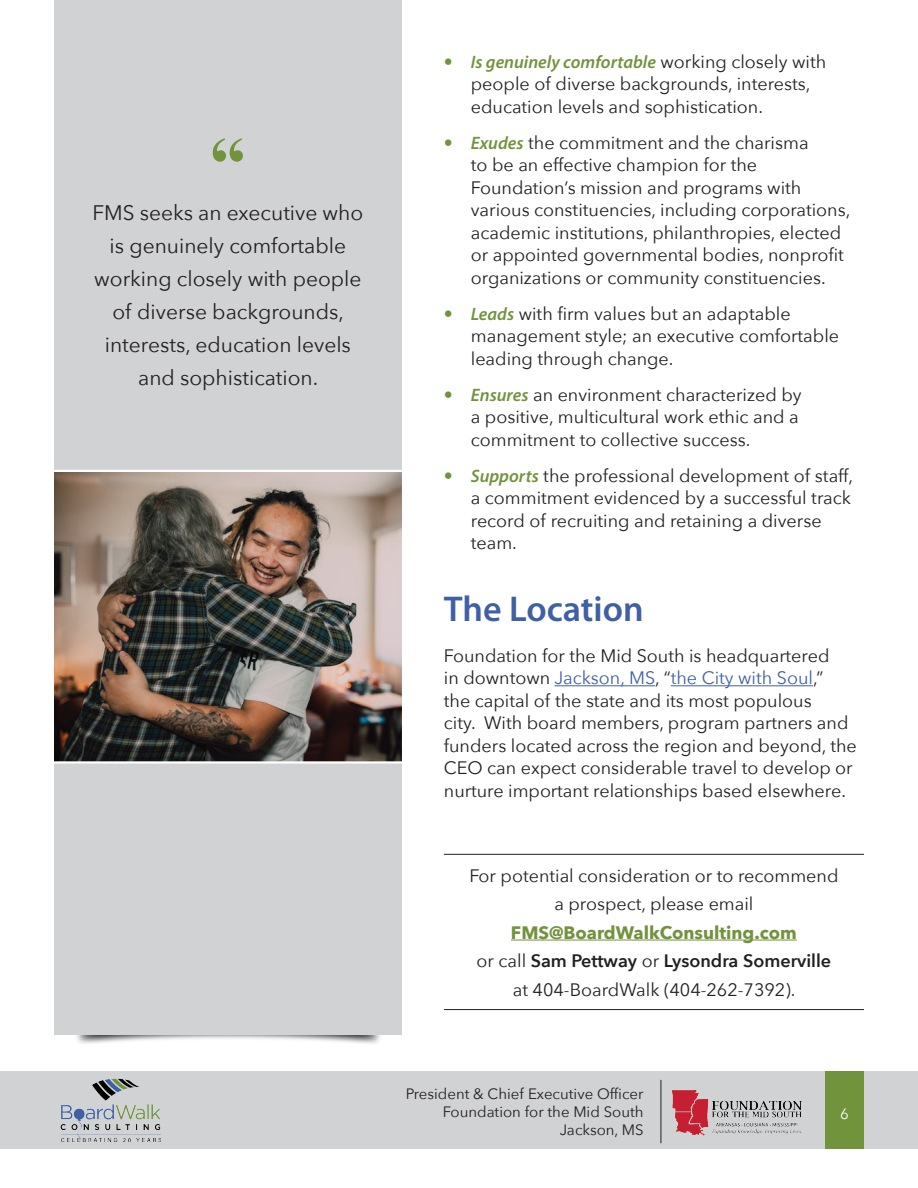
<style>
.page{position:relative;width:918px;height:1188px;background:#fff}
.page>*{position:absolute;margin:0;border:0;box-sizing:border-box;transform-origin:0 0}
.t1{font:700 72px "Times New Roman";color:#70933c}
.t2{font:600 36px "Myriad Pro";color:#3f60a5}
.t3{font:21px/33px "Avenir Next";color:#231f20;text-align:center}
.t4{font:18px/22.5px "Avenir Next";color:#231f20}
.t5{font:italic 600 18px "Myriad Pro";color:#70933c}
.t6{font:15px/18px "Avenir Next";color:#231f20;text-align:right}
.t7{font:15px "Avenir Next";color:#fff}
.s1{font-family:"Avenir Next";font-weight:400;font-style:normal}
.s2{font-family:"Avenir Next";font-weight:400;font-style:normal;color:#231f20}
.s3{color:#70933c}
.s4{font-family:"Myriad Pro";font-weight:600;font-style:italic;color:#70933c}
.s5{color:#3f60a5}
.s6{font-weight:700;color:#70933c}
.s7{font-weight:600}
</style>
<div class="page">
<img style="left:76px;top:1035px;width:129px;height:9px">
<img style="left:251px;top:1035px;width:129px;height:9px">
<div style="left:0;top:1071px;width:918px;height:78px;background:#d1d2d4"></div>
<div style="left:825px;top:1071px;width:39px;height:78px;background:#70933c"></div>
<div style="left:54px;top:0;width:348px;height:1035px;background:#d1d2d4"></div>
<img style="left:60px;top:1078px;width:101px;height:64px">
<img style="left:673px;top:1091px;width:129px;height:45px">
<hr style="left:661px;top:1080px;width:1px;height:63px;background:#231f20">
<hr style="left:555px;top:685px;width:100px;height:1px;background:#3f60a5">
<hr style="left:671px;top:685px;width:142px;height:1px;background:#3f60a5">
<hr style="left:444px;top:854px;width:420px;height:1px;background:#231f20">
<hr style="left:511px;top:940px;width:286px;height:1px;background:#70933c">
<hr style="left:444px;top:1009px;width:420px;height:1px;background:#231f20">
<img style="left:54px;top:470px;width:348px;height:294px">
<h1 class="t1" style="left:210px;top:113px;width:37px">“</h1>
<p class="t3" style="left:92px;top:195px;width:273px">FMS seeks an executive who is genuinely comfortable working closely with people of diverse backgrounds, interests, education levels and sophistication.</p>
<p class="t5" style="left:444px;top:50px;width:384px"><span class="s1">•</span> Is genuinely comfortable <span class="s2">working closely with</span></p>
<p class="t4" style="left:471px;top:72px;width:341px">people of diverse backgrounds, interests, education levels and sophistication.</p>
<p class="t4" style="left:471px;top:130px;width:381px;text-indent:-27px"><span class="s3">•</span> <span class="s4">Exudes</span> the commitment and the charisma<br>to be an effective champion for the Foundation’s mission and programs with various constituencies, including corporations, academic institutions, philanthropies, elected or appointed governmental bodies, nonprofit organizations or community constituencies.</p>
<p class="t4" style="left:471px;top:301px;width:370px;text-indent:-27px"><span class="s3">•</span> <span class="s4">Leads</span> with firm values but an adaptable management style; an executive comfortable leading through change.</p>
<p class="t4" style="left:471px;top:382px;width:332px;text-indent:-27px"><span class="s3">•</span> <span class="s4">Ensures</span> an environment characterized by a positive, multicultural work ethic and a commitment to collective success.</p>
<p class="t4" style="left:471px;top:463px;width:384px;text-indent:-27px"><span class="s3">•</span> <span class="s4">Supports</span> the professional development of staff, a commitment evidenced by a successful track record of recruiting and retaining a diverse team.</p>
<h2 class="t2" style="left:444px;top:586px;width:201px">The Location</h2>
<p class="t4" style="left:444px;top:644px;width:415px">Foundation for the Mid South is headquartered<br>in downtown <span class="s5">Jackson, MS</span>, “<span class="s5">the City with Soul</span>,”<br>the capital of the state and its most populous<br>city. With board members, program partners and funders located across the region and beyond, the CEO can expect considerable travel to develop or nurture important relationships based elsewhere.</p>
<p class="t4" style="left:469px;top:860px;width:371px;line-height:28.5px;text-align:center">For potential consideration or to recommend a prospect, please email</p>
<p class="t4" style="left:477px;top:917px;width:356px;line-height:28.5px;text-align:center"><span class="s6">FMS@BoardWalkConsulting.com<br></span>or call <span class="s7">Sam Pettway</span> or <span class="s7">Lysondra Somerville </span>at 404-BoardWalk (404-262-7392).</p>
<p class="t6" style="left:406px;top:1084px;width:239px">President &amp; Chief Executive Officer<br>Foundation for the Mid South<br>Jackson, MS</p>
<p class="t7" style="left:840px;top:1102px;width:10px">6</p>
</div>
